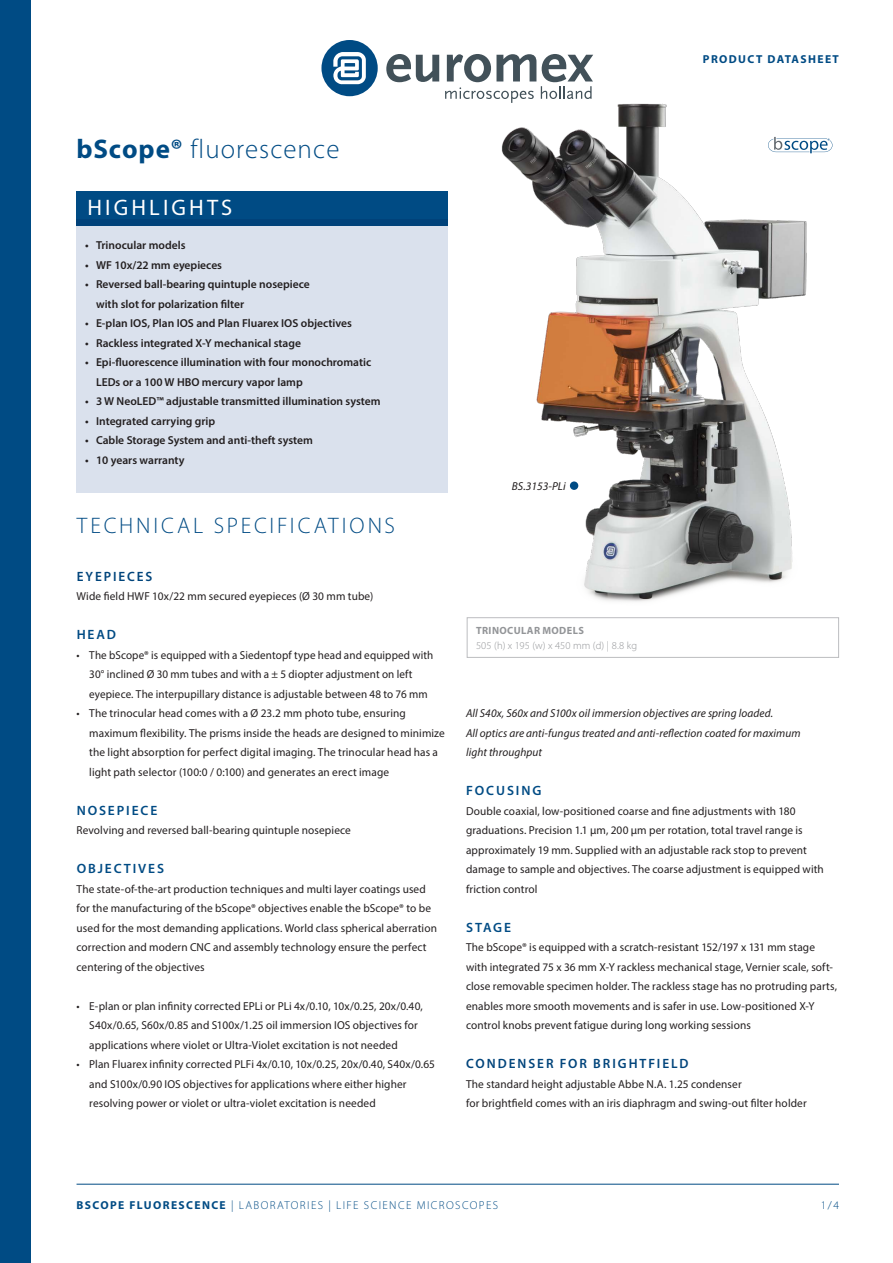
<style>
.page{position:relative;width:893px;height:1263px;background:#fff}
.page>*{position:absolute;margin:0;border:0;box-sizing:border-box;transform-origin:0 0}
.j_productkop{font:300 27px "Myriad Pro";letter-spacing:.04em;color:#004b84}
.j_specifications{font:300 22.5px "Myriad Pro";letter-spacing:.125em;color:#004b84}
.j_highlights{font:22.5px "Myriad Pro";letter-spacing:.14em;color:#fff}
.tussenkop{font:600 13.5px "Myriad Pro";letter-spacing:.14em;color:#004b84}
.j_tussenkop{font:600 13.5px "Myriad Pro";letter-spacing:.15em;color:#00447b}
.j_plat{font:11.55px/19.5px "Myriad Pro";letter-spacing:.01em;color:#231f20}
.j_specs_bullits{font:600 11.55px/19.5px "Myriad Pro";color:#231f20}
.j_plat-2{font:11.55px/19.5px "Myriad Pro";letter-spacing:.01em;color:#231f20;scale:.96 1}
.j_italic{font:italic 11.55px/19.5px "Myriad Pro";letter-spacing:.01em;color:#231f20}
.t1{font:300 11.55px "Myriad Pro";letter-spacing:.12em;color:#004b84}
.t2{font:700 11.55px "Myriad Pro";letter-spacing:.12em;color:#004b84}
.j_dimensions{font:300 10.5px "Myriad Pro";letter-spacing:.01em;color:#939598}
.j_dimensions_1{font:700 10.5px "Myriad Pro";letter-spacing:.04em;color:#939598}
.s1{font-weight:700}
</style>
<div class="page">
<svg style="left:321px;top:40px;width:57px;height:56px"></svg>
<svg style="left:386px;top:54px;width:53px;height:28px"></svg>
<svg style="left:445px;top:54px;width:148px;height:45px"></svg>
<div style="left:77px;top:191px;width:371px;height:34px;background:#004b84"></div>
<div style="left:0;top:0;width:30px;height:1263px;background:#004b84"></div>
<hr style="left:77px;top:1184px;width:762px;height:1px;background:#004b84">
<div style="left:77px;top:219px;width:371px;height:274px;background:#dae1ed"></div>
<img style="left:485px;top:87px;width:345px;height:515px">
<div style="left:467px;top:617px;width:372px;height:41px;border:1px solid #bcbdc0"></div>
<p class="t2" style="left:703px;top:51px;width:138px">PRODUCT DATASHEET</p>
<p class="j_productkop" style="left:77px;top:133px;width:264px"><span class="s1">bScope®</span> fluorescence</p>
<p class="j_highlights" style="left:87px;top:194px;width:146px">HIGHLIGHTS</p>
<p class="j_specs_bullits" style="left:85px;top:235px;width:102px">• Trinocular models</p>
<p class="j_specs_bullits" style="left:85px;top:255px;width:139px">• WF 10x/22 mm eyepieces</p>
<p class="j_specs_bullits" style="left:96px;top:274px;width:215px;text-indent:-11px">• Reversed ball-bearing quintuple nosepiece with slot for polarization filter</p>
<p class="j_specs_bullits" style="left:85px;top:313px;width:268px">• E-plan IOS, Plan IOS and Plan Fluarex IOS objectives</p>
<p class="j_specs_bullits" style="left:85px;top:333px;width:217px">• Rackless integrated X-Y mechanical stage</p>
<p class="j_specs_bullits" style="left:96px;top:352px;width:277px;text-indent:-11px">• Epi-fluorescence illumination with four monochromatic<br>LEDs or a 100 W HBO mercury vapor lamp</p>
<p class="j_specs_bullits" style="left:85px;top:391px;width:297px">• 3 W NeoLED™ adjustable transmitted illumination system</p>
<p class="j_specs_bullits" style="left:85px;top:411px;width:132px">• Integrated carrying grip</p>
<p class="j_specs_bullits" style="left:85px;top:430px;width:229px">• Cable Storage System and anti-theft system</p>
<p class="j_specs_bullits" style="left:85px;top:450px;width:101px">• 10 years warranty</p>
<p class="j_specifications" style="left:77px;top:511px;width:320px">TECHNICAL SPECIFICATIONS</p>
<p class="j_tussenkop" style="left:77px;top:567px;width:77px">EYEPIECES</p>
<p class="j_plat" style="left:77px;top:586px;width:298px">Wide field HWF 10x/22 mm secured eyepieces (Ø 30 mm tube)</p>
<p class="tussenkop" style="left:77px;top:626px;width:41px">HEAD</p>
<p class="j_plat-2" style="left:89px;top:645px;width:360px;text-indent:-13px">• The bScope® is equipped with a Siedentopf type head and equipped with<br>30° inclined Ø 30 mm tubes and with a ± 5 diopter adjustment on left eyepiece. The interpupillary distance is adjustable between 48 to 76 mm</p>
<p class="j_plat" style="left:89px;top:703px;width:357px;text-indent:-13px">• The trinocular head comes with a Ø 23.2 mm photo tube, ensuring maximum flexibility. The prisms inside the heads are designed to minimize the light absorption for perfect digital imaging. The trinocular head has a light path selector (100:0 / 0:100) and generates an erect image</p>
<p class="tussenkop" style="left:77px;top:801px;width:82px">NOSEPIECE</p>
<p class="j_plat" style="left:77px;top:820px;width:276px">Revolving and reversed ball-bearing quintuple nosepiece</p>
<p class="tussenkop" style="left:77px;top:860px;width:89px">OBJECTIVES</p>
<p class="j_plat" style="left:77px;top:879px;width:362px">The state-of-the-art production techniques and multi layer coatings used for the manufacturing of the bScope® objectives enable the bScope® to be used for the most demanding applications. World class spherical aberration correction and modern CNC and assembly technology ensure the perfect centering of the objectives</p>
<p class="j_plat" style="left:89px;top:996px;width:335px;text-indent:-13px">• E-plan or plan infinity corrected EPLi or PLi 4x/0.10, 10x/0.25, 20x/0.40,<br>S40x/0.65, S60x/0.85 and S100x/1.25 oil immersion IOS objectives for applications where violet or Ultra-Violet excitation is not needed</p>
<p class="j_plat" style="left:89px;top:1054px;width:347px;text-indent:-13px">• Plan Fluarex infinity corrected PLFi 4x/0.10, 10x/0.25, 20x/0.40, S40x/0.65 and S100x/0.90 IOS objectives for applications where either higher resolving power or violet or ultra-violet excitation is needed</p>
<p class="j_italic" style="left:512px;top:476px;width:55px">BS.3153-PLi</p>
<p class="j_dimensions_1" style="left:476px;top:624px;width:109px">TRINOCULAR MODELS</p>
<p class="j_dimensions" style="left:476px;top:639px;width:163px">505 (h) x 195 (w) x 450 mm (d) | 8.8 kg</p>
<p class="j_italic" style="left:466px;top:703px;width:336px">All S40x, S60x and S100x oil immersion objectives are spring loaded.<br>All optics are anti-fungus treated and anti-reflection coated for maximum light throughput</p>
<p class="tussenkop" style="left:466px;top:782px;width:77px">FOCUSING</p>
<p class="j_plat" style="left:466px;top:801px;width:359px">Double coaxial, low-positioned coarse and fine adjustments with 180 graduations. Precision 1.1 µm, 200 µm per rotation, total travel range is approximately 19 mm. Supplied with an adjustable rack stop to prevent damage to sample and objectives. The coarse adjustment is equipped with friction control</p>
<p class="tussenkop" style="left:466px;top:918px;width:46px">STAGE</p>
<p class="j_plat" style="left:466px;top:937px;width:373px">The bScope® is equipped with a scratch-resistant 152/197 x 131 mm stage with integrated 75 x 36 mm X-Y rackless mechanical stage, Vernier scale, soft&shy;close removable specimen holder. The rackless stage has no protruding parts, enables more smooth movements and is safer in use. Low-positioned X-Y control knobs prevent fatigue during long working sessions</p>
<p class="j_tussenkop" style="left:466px;top:1055px;width:224px">CONDENSER FOR BRIGHTFIELD</p>
<p class="j_plat" style="left:466px;top:1074px;width:342px">The standard height adjustable Abbe N.A. 1.25 condenser<br>for brightfield comes with an iris diaphragm and swing-out filter holder</p>
<p class="t1" style="left:77px;top:1198px;width:423px"><span class="s1">BSCOPE FLUORESCENCE</span> | LABORATORIES | LIFE SCIENCE MICROSCOPES</p>
<p class="t1" style="left:821px;top:1198px;width:20px">1/4</p>
</div>
